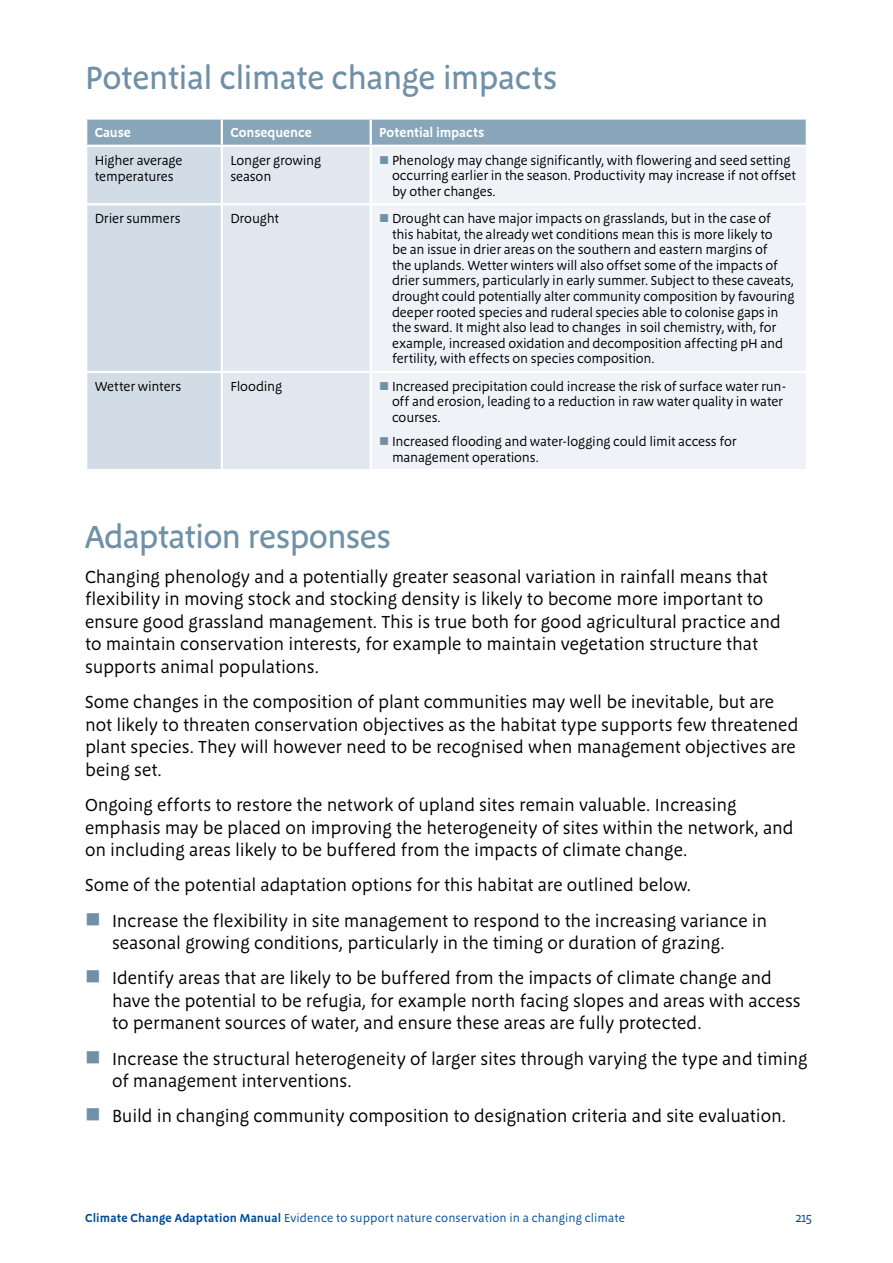
<style>
.page{position:relative;width:893px;height:1263px;background:#fff}
.page>*{position:absolute;margin:0;border:0;box-sizing:border-box;transform-origin:0 0}
.t1{font:500 33px "Megano OT";letter-spacing:-.02em;color:#6f90a7}
.P{font:18px/22.5px "Megano OT";letter-spacing:-.005em;color:#000}
.t2{font:13.5px/15.6px "Megano OT";letter-spacing:-.015em;color:#000}
.t3{font:600 13.5px "Megano OT";letter-spacing:-.005em;color:#fff}
.t4{font:13.5px "Megano OT";color:#004b96}
.t5{font:12px "Megano OT";letter-spacing:.01em;color:#004b96}
.s1{color:#6f90a7}
.s2{font-weight:600}
</style>
<div class="page">
<svg style="left:87px;top:120px;width:719px;height:349px;background:#bcccd9"></svg>
<div style="left:223px;top:147px;width:147px;height:322px;background:#e0e7ee"></div>
<div style="left:372px;top:147px;width:434px;height:322px;background:#eff3f7"></div>
<hr style="left:221px;top:147px;width:2px;height:56px;background:#fff">
<hr style="left:370px;top:147px;width:2px;height:56px;background:#fff">
<hr style="left:85px;top:203px;width:137px;height:2px;background:#fff">
<hr style="left:222px;top:203px;width:149px;height:2px;background:#fff">
<hr style="left:221px;top:205px;width:2px;height:166px;background:#fff">
<hr style="left:371px;top:203px;width:437px;height:2px;background:#fff">
<hr style="left:370px;top:205px;width:2px;height:166px;background:#fff">
<hr style="left:85px;top:371px;width:137px;height:2px;background:#fff">
<hr style="left:222px;top:371px;width:149px;height:2px;background:#fff">
<hr style="left:221px;top:373px;width:2px;height:96px;background:#fff">
<hr style="left:371px;top:371px;width:437px;height:2px;background:#fff">
<hr style="left:370px;top:373px;width:2px;height:96px;background:#fff">
<hr style="left:221px;top:120px;width:2px;height:25px;background:#fff">
<hr style="left:370px;top:120px;width:2px;height:25px;background:#fff">
<hr style="left:85px;top:145px;width:137px;height:2px;background:#fff">
<hr style="left:222px;top:145px;width:149px;height:2px;background:#fff">
<hr style="left:371px;top:145px;width:437px;height:2px;background:#fff">
<h2 class="t1" style="left:85px;top:58px;width:474px">Potential climate change impacts</h2>
<h1 class="t3" style="left:95px;top:125px;width:38px">Cause</h1>
<h1 class="t3" style="left:230px;top:125px;width:83px">Consequence</h1>
<h1 class="t3" style="left:379px;top:125px;width:106px">Potential impacts</h1>
<h1 class="t2" style="left:95px;top:152px;width:89px;line-height:16.2px">Higher average temperatures</h1>
<p class="t2" style="left:230px;top:152px;width:92px;line-height:16.2px">Longer growing season</p>
<p class="t2" style="left:392px;top:152px;width:405px;text-indent:-13px"><span class="s1">■</span> Phenology may change significantly, with flowering and seed setting occurring earlier in the season. Productivity may increase if not offset by other changes.</p>
<h1 class="t2" style="left:95px;top:211px;width:87px">Drier summers</h1>
<h1 class="t2" style="left:230px;top:211px;width:50px">Drought</h1>
<p class="t2" style="left:392px;top:211px;width:404px;text-indent:-13px"><span class="s1">■</span> Drought can have major impacts on grasslands, but in the case of this habitat, the already wet conditions mean this is more likely to<br>be an issue in drier areas on the southern and eastern margins of<br>the uplands. Wetter winters will also offset some of the impacts of drier summers, particularly in early summer. Subject to these caveats, drought could potentially alter community composition by favouring deeper rooted species and ruderal species able to colonise gaps in the sward. It might also lead to changes in soil chemistry, with, for example, increased oxidation and decomposition affecting pH and fertility, with effects on species composition.</p>
<h1 class="t2" style="left:95px;top:378px;width:88px">Wetter winters</h1>
<h1 class="t2" style="left:230px;top:378px;width:53px">Flooding</h1>
<p class="t2" style="left:392px;top:378px;width:396px;text-indent:-13px"><span class="s1">■</span> Increased precipitation could increase the risk of surface water run&shy;off and erosion, leading to a reduction in raw water quality in water courses.</p>
<p class="t2" style="left:392px;top:434px;width:346px;text-indent:-13px"><span class="s1">■</span> Increased flooding and water-logging could limit access for management operations.</p>
<h2 class="t1" style="left:85px;top:517px;width:308px">Adaptation responses</h2>
<h2 class="P" style="left:85px;top:566px;width:697px">Changing phenology and a potentially greater seasonal variation in rainfall means that flexibility in moving stock and stocking density is likely to become more important to ensure good grassland management. This is true both for good agricultural practice and to maintain conservation interests, for example to maintain vegetation structure that supports animal populations.</h2>
<h2 class="P" style="left:85px;top:691px;width:715px">Some changes in the composition of plant communities may well be inevitable, but are not likely to threaten conservation objectives as the habitat type supports few threatened plant species. They will however need to be recognised when management objectives are being set.</h2>
<h2 class="P" style="left:85px;top:794px;width:710px">Ongoing efforts to restore the network of upland sites remain valuable. Increasing emphasis may be placed on improving the heterogeneity of sites within the network, and on including areas likely to be buffered from the impacts of climate change.</h2>
<h2 class="P" style="left:85px;top:874px;width:608px">Some of the potential adaptation options for this habitat are outlined below.</h2>
<h2 class="P" style="left:112px;top:909px;width:657px;text-indent:-27px"><span class="s1">■</span> Increase the flexibility in site management to respond to the increasing variance in seasonal growing conditions, particularly in the timing or duration of grazing.</h2>
<h2 class="P" style="left:112px;top:967px;width:690px;text-indent:-27px"><span class="s1">■</span> Identify areas that are likely to be buffered from the impacts of climate change and have the potential to be refugia, for example north facing slopes and areas with access to permanent sources of water, and ensure these areas are fully protected.</h2>
<h2 class="P" style="left:112px;top:1047px;width:697px;text-indent:-27px"><span class="s1">■</span> Increase the structural heterogeneity of larger sites through varying the type and timing of management interventions.</h2>
<h2 class="P" style="left:85px;top:1105px;width:703px"><span class="s1">■</span> Build in changing community composition to designation criteria and site evaluation.</h2>
<p class="t5" style="left:85px;top:1210px;width:541px"><span class="s2">Climate Change Adaptation Manual</span> Evidence to support nature conservation in a changing climate</p>
<p class="t4" style="left:795px;top:1209px;width:18px">215</p>
</div>
